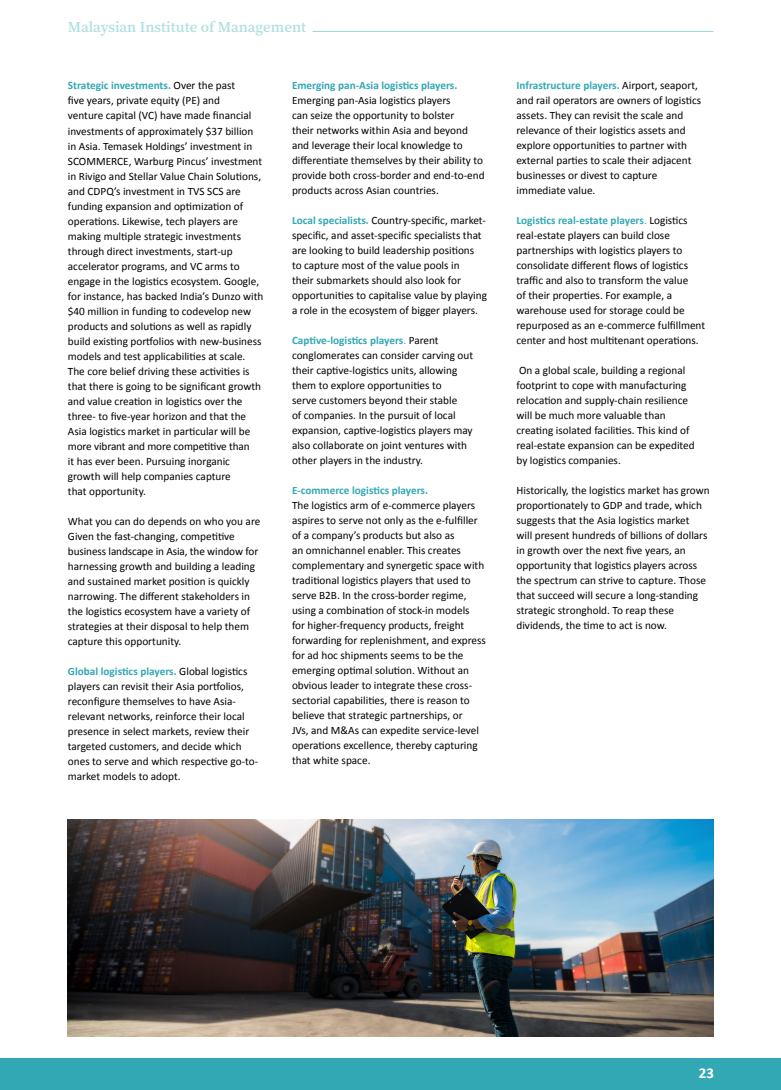
<style>
.page{position:relative;width:781px;height:1090px;background:#fff}
.page>*{position:absolute;margin:0;border:0;box-sizing:border-box;transform-origin:0 0}
.t1{font:15px "Source Serif Variable";color:#b1dfe2}
.t2{font:700 15px "Calibri";color:#fff}
.t3{font:11.25px/15px "Calibri";color:#000}
.s1{font-weight:700;color:#33a8b5}
.s2{color:#33a8b5}
</style>
<div class="page">
<img style="left:68px;top:819px;width:645px;height:217px">
<div style="left:0;top:1057px;width:781px;height:32px;background:#33a8b5"></div>
<hr style="left:312px;top:31px;width:401px;height:1px;background:#99d4da">
<p class="t1" style="left:68px;top:17px;width:240px">Malaysian Institute of Management</p>
<p class="t3" style="left:68px;top:78px;width:197px"><span class="s1">Strategic investments.</span> Over the past<br>five years, private equity (PE) and<br>venture capital (VC) have made financial investments of approximately $37 billion in Asia. Temasek Holdings’ investment in SCOMMERCE, Warburg Pincus’ investment in Rivigo and Stellar Value Chain Solutions, and CDPQ’s investment in TVS SCS are funding expansion and optimization of operations. Likewise, tech players are making multiple strategic investments through direct investments, start-up accelerator programs, and VC arms to engage in the logistics ecosystem. Google, for instance, has backed India’s Dunzo with $40 million in funding to codevelop new products and solutions as well as rapidly build existing portfolios with new-business models and test applicabilities at scale.</p>
<p class="t3" style="left:68px;top:363px;width:195px">The core belief driving these activities is that there is going to be significant growth and value creation in logistics over the three- to five-year horizon and that the Asia logistics market in particular will be more vibrant and more competitive than<br>it has ever been. Pursuing inorganic growth will help companies capture<br>that opportunity.</p>
<p class="t3" style="left:68px;top:513px;width:194px">What you can do depends on who you are</p>
<p class="t3" style="left:68px;top:528px;width:192px">Given the fast-changing, competitive business landscape in Asia, the window for harnessing growth and building a leading and sustained market position is quickly narrowing. The different stakeholders in the logistics ecosystem have a variety of strategies at their disposal to help them capture this opportunity.</p>
<p class="t3" style="left:68px;top:663px;width:192px"><span class="s1">Global logistics players.</span> Global logistics players can revisit their Asia portfolios, reconfigure themselves to have Asia&shy;relevant networks, reinforce their local presence in select markets, review their targeted customers, and decide which ones to serve and which respective go-to&shy;market models to adopt.</p>
<p class="t3" style="left:292px;top:77px;width:194px"><span class="s1">Emerging pan-Asia logistics players.<br></span>Emerging pan-Asia logistics players<br>can seize the opportunity to bolster<br>their networks within Asia and beyond and leverage their local knowledge to differentiate themselves by their ability to provide both cross-border and end-to-end products across Asian countries.</p>
<p class="t3" style="left:292px;top:212px;width:196px"><span class="s1">Local specialists.</span> Country-specific, market&shy;specific, and asset-specific specialists that are looking to build leadership positions<br>to capture most of the value pools in<br>their submarkets should also look for opportunities to capitalise value by playing a role in the ecosystem of bigger players.</p>
<p class="t3" style="left:292px;top:332px;width:183px"><span class="s1">Captive-logistics players</span><span class="s2">.</span> Parent conglomerates can consider carving out their captive-logistics units, allowing them to explore opportunities to<br>serve customers beyond their stable<br>of companies. In the pursuit of local expansion, captive-logistics players may also collaborate on joint ventures with other players in the industry.</p>
<p class="t3" style="left:292px;top:482px;width:195px"><span class="s1">E-commerce logistics players.<br></span>The logistics arm of e-commerce players aspires to serve not only as the e-fulfiller of a company’s products but also as<br>an omnichannel enabler. This creates complementary and synergetic space with traditional logistics players that used to serve B2B. In the cross-border regime, using a combination of stock-in models<br>for higher-frequency products, freight forwarding for replenishment, and express for ad hoc shipments seems to be the emerging optimal solution. Without an obvious leader to integrate these cross&shy;sectorial capabilities, there is reason to believe that strategic partnerships, or<br>JVs, and M&amp;As can expedite service-level operations excellence, thereby capturing that white space.</p>
<p class="t3" style="left:516px;top:77px;width:186px"><span class="s1">Infrastructure players.</span> Airport, seaport, and rail operators are owners of logistics assets. They can revisit the scale and relevance of their logistics assets and explore opportunities to partner with external parties to scale their adjacent businesses or divest to capture immediate value.</p>
<p class="t3" style="left:516px;top:212px;width:190px"><span class="s1">Logistics real-estate players</span><span class="s2">.</span> Logistics real-estate players can build close partnerships with logistics players to consolidate different flows of logistics traffic and also to transform the value<br>of their properties. For example, a warehouse used for storage could be repurposed as an e-commerce fulfillment center and host multitenant operations.</p>
<p class="t3" style="left:516px;top:362px;width:180px">On a global scale, building a regional footprint to cope with manufacturing relocation and supply-chain resilience will be much more valuable than creating isolated facilities. This kind of real-estate expansion can be expedited by logistics companies.</p>
<p class="t3" style="left:516px;top:482px;width:195px">Historically, the logistics market has grown proportionately to GDP and trade, which suggests that the Asia logistics market<br>will present hundreds of billions of dollars in growth over the next five years, an opportunity that logistics players across the spectrum can strive to capture. Those that succeed will secure a long-standing strategic stronghold. To reap these dividends, the time to act is now.</p>
<p class="t2" style="left:699px;top:1062px;width:17px">23</p>
</div>
